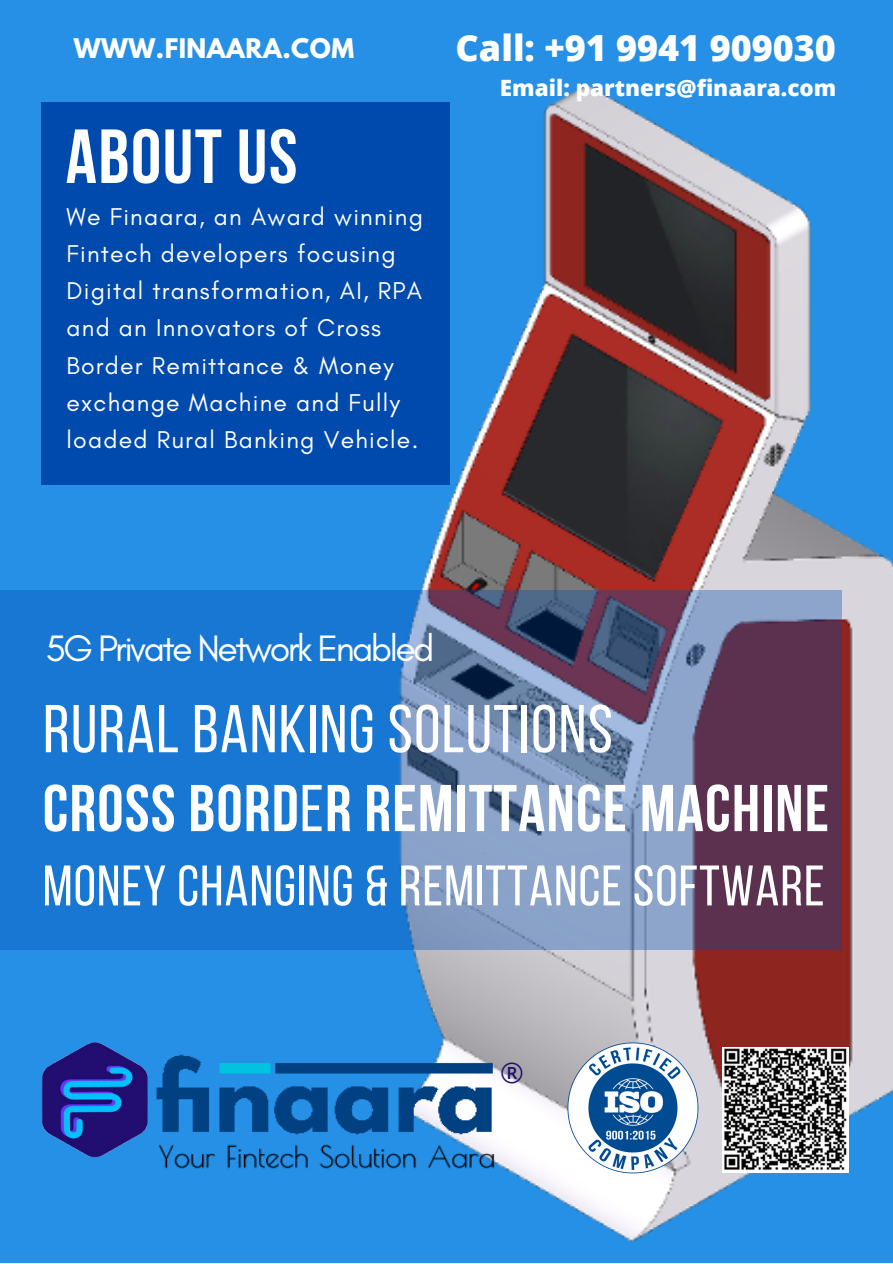
<style>
.page{position:relative;width:893px;height:1264px;background:#fff}
.page>*{position:absolute;margin:0;border:0;box-sizing:border-box;transform-origin:0 0}
.t1{font:700 76.5px "Bebas Neue";letter-spacing:.02em;color:#fff}
.t2{font:67.5px "Bebas Neue";letter-spacing:.02em;color:#fff}
.t3{font:700 66px "Bebas Neue";letter-spacing:.02em;color:#fff}
.t4{font:57px "Bebas Neue";letter-spacing:.02em;color:#fff}
.t5{font:37.5px "Glacial Indifference";letter-spacing:-.07em;color:#fff}
.t6{font:800 36px "Open Sans";color:#fff}
.t7{font:28.5px "Open Sans";color:#220e70}
.t8{font:24.75px/37px "Glacial Indifference";letter-spacing:.05em;color:#fff}
.t9{font:700 24px "League Spartan";letter-spacing:.02em;color:#fff}
.t10{font:800 22.5px "Open Sans";color:#fff}
.s1{font-weight:400}
</style>
<div class="page">
<img style="left:0;top:0;width:892px;height:1262px">
<img style="left:38px;top:1042px;width:114px;height:115px">
<img style="left:152px;top:1042px;width:348px;height:145px">
<img style="left:722px;top:1046px;width:126px;height:126px">
<svg style="left:0;top:590px;width:841px;height:360px;background:#4573b1"></svg>
<div style="left:41px;top:103px;width:408px;height:382px;background:#004aad"></div>
<img style="left:568px;top:1042px;width:130px;height:131px">
<p class="t9" style="left:74px;top:36px;width:282px">WWW.FINAARA.COM</p>
<h1 class="t1" style="left:66px;top:126px;width:233px">ABOUT US</h1>
<p class="t8" style="left:67px;top:198px;width:358px">We Finaara, an Award winning<br>Fintech developers focusing<br>Digital transformation, AI, RPA and an Innovators of Cross<br>Border Remittance &amp; Money exchange Machine and Fully loaded Rural Banking Vehicle.</p>
<h3 class="t6" style="left:455px;top:23px;width:382px">Call: +91 9941 909030</h3>
<p class="t10" style="left:500px;top:72px;width:338px">Email: partners@finaara.com</p>
<h3 class="t5" style="left:45px;top:625px;width:391px">5G Private Network Enabled</h3>
<h2 class="t2" style="left:43px;top:701px;width:571px">RURAL BANKING SOLUTIONS</h2>
<h3 class="t3" style="left:43px;top:781px;width:787px">CROSS BORD<span class="s1">E</span>R REMITTANCE MACHINE</h3>
<h3 class="t4" style="left:43px;top:862px;width:783px">MONEY CHANGING &amp; REMITTANCE SOFTWARE</h3>
<p class="t7" style="left:500px;top:1052px;width:25px">®</p>
</div>
